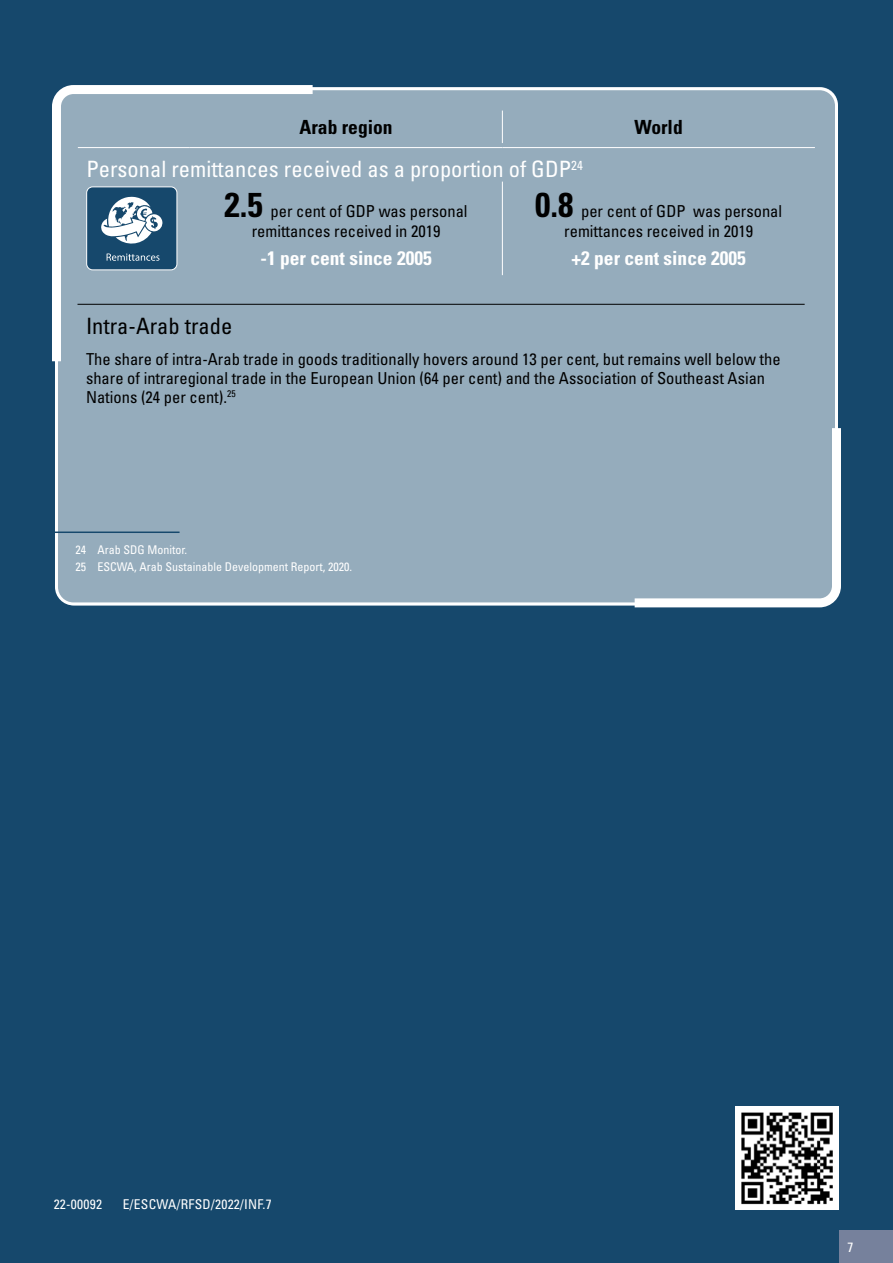
<style>
.page{position:relative;width:893px;height:1263px;background:#16486c}
.page>*{position:absolute;margin:0;border:0;box-sizing:border-box;transform-origin:0 0}
.t1{font:condensed 22.5px "Univers LT Std";color:#fff}
.t2{font:condensed 22.5px "Univers LT Std";color:#000}
.t3{font:700 condensed 19.5px "Univers LT Std";color:#fff}
.t4{font:700 condensed 19.5px "Univers LT Std";color:#000}
.t5{font:condensed 16.5px/19.5px "Univers LT Std";color:#000;text-align:center}
.t6{font:condensed 13.5px "Univers LT Std";letter-spacing:.02em;color:#fff}
.t7{font:condensed 12px/17px "Univers LT Std";color:#fff}
.s1{font-weight:700;font-size:34.5px}
</style>
<div class="page">
<div style="left:58px;top:87px;width:780px;height:518px;background:#95acbc;border-radius:17px"></div>
<svg style="left:52px;top:85px;width:270px;height:285px"></svg>
<svg style="left:626px;top:419px;width:215px;height:189px"></svg>
<div style="left:839px;top:1230px;width:54px;height:33px;background:#76819c"></div>
<hr style="left:78px;top:304px;width:727px;height:1px;background:#000">
<hr style="left:78px;top:147px;width:112px;height:1px;background:#fff">
<hr style="left:190px;top:147px;width:312px;height:1px;background:#fff">
<hr style="left:502px;top:147px;width:313px;height:1px;background:#fff">
<hr style="left:502px;top:182px;width:1px;height:93px;background:#fff">
<hr style="left:502px;top:111px;width:1px;height:32px;background:#fff">
<div style="left:87px;top:187px;width:90px;height:83px;background:#16486c;border-radius:6px"></div>
<svg style="left:107px;top:253px;width:53px;height:8px"></svg>
<svg style="left:101px;top:197px;width:62px;height:47px"></svg>
<div style="left:86px;top:187px;width:91px;height:83px;border:1px solid #fff;border-radius:6px"></div>
<hr style="left:52px;top:531px;width:128px;height:2px;background:#16486c">
<img style="left:735px;top:1106px;width:104px;height:104px">
<p class="t4" style="left:300px;top:115px;width:95px">Arab region</p>
<p class="t4" style="left:634px;top:115px;width:50px">World</p>
<h1 class="t1" style="left:86px;top:155px;width:498px">Personal remittances received as a proportion of GDP<sup>24</sup></h1>
<p class="t5" style="left:225px;top:201px;width:244px"><span class="s1">2.5</span> per cent of GDP was personal remittances received in 2019</p>
<p class="t3" style="left:261px;top:246px;width:173px">-1 per cent since 2005</p>
<p class="t5" style="left:535px;top:201px;width:248px"><span class="s1">0.8</span> per cent of GDP was personal remittances received in 2019</p>
<p class="t3" style="left:571px;top:246px;width:176px">+2 per cent since 2005</p>
<h1 class="t2" style="left:86px;top:312px;width:148px">Intra-Arab trade</h1>
<p class="t5" style="left:86px;top:350px;width:696px;line-height:18.8px;text-align:left">The share of intra-Arab trade in goods traditionally hovers around 13 per cent, but remains well below the share of intraregional trade in the European Union (64 per cent) and the Association of Southeast Asian<br>Nations (24 per cent).<sup>25</sup></p>
<p class="t7" style="left:75px;top:541px;width:278px">24 Arab SDG Monitor.<br>25 ESCWA, Arab Sustainable Development Report, 2020.</p>
<p class="t6" style="left:54px;top:1195px;width:50px">22-00092</p>
<p class="t6" style="left:123px;top:1195px;width:150px">E/ESCWA/RFSD/2022/INF.7</p>
<p class="t6" style="left:848px;top:1238px;width:7px">7</p>
</div>
